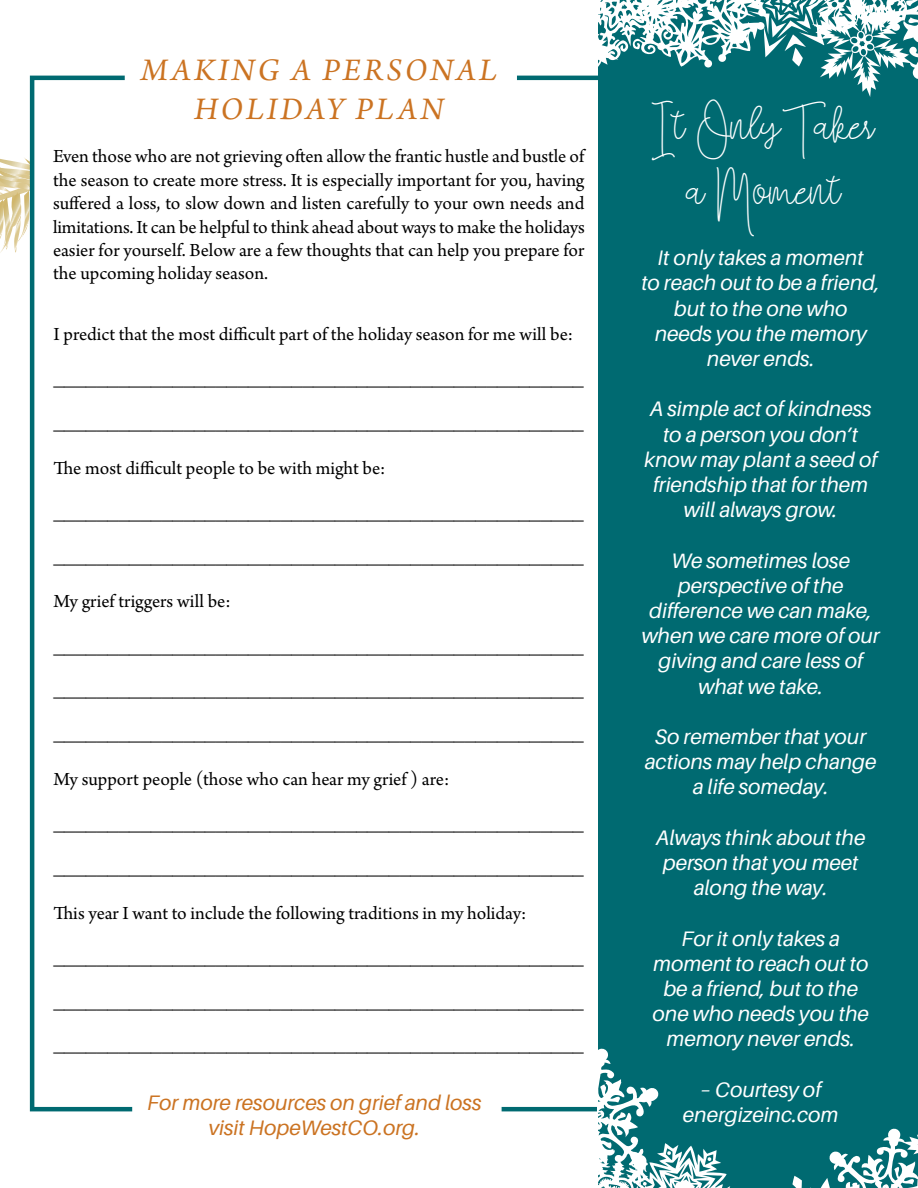
<style>
.page{position:relative;width:918px;height:1188px;background:#fff}
.page>*{position:absolute;margin:0;border:0;box-sizing:border-box;transform-origin:0 0}
.t1{font:42px/64.5px "Falling Slowly";color:#fff;text-align:center}
.t2{font:italic 33px/39.6px "Arno Pro";letter-spacing:.085em;color:#cb7322;text-align:center}
.t3{font:italic 21px/25.2px "Aileron";color:#fff;text-align:center}
.t4{font:italic 21px/25.2px "Aileron";color:#cb7322;text-align:center}
.t5{font:19.5px/23.4px "Arno Pro";color:#000;text-align:justify}
</style>
<div class="page">
<svg style="left:0;top:157px;width:30px;height:100px"></svg>
<div style="left:30px;top:76px;width:578px;height:1035px;background:#fff;border:4px solid #006a71"></div>
<div style="left:599px;top:0;width:319px;height:1188px;background:#006a71"></div>
<div style="left:132px;top:1082px;width:370px;height:50px;background:#fff"></div>
<div style="left:125px;top:61px;width:392px;height:51px;background:#fff"></div>
<svg style="left:576px;top:0;width:342px;height:97px"></svg>
<svg style="left:597px;top:1048px;width:321px;height:140px"></svg>
<h2 class="t2" style="left:141px;top:52px;width:358px">MAKING A PERSONAL<br>HOLIDAY PLAN</h2>
<p class="t5" style="left:53px;top:146px;width:533px">Even those who are not grieving often allow the frantic hustle and bustle of the season to create more stress. It is especially important for you, having suffered a loss, to slow down and listen carefully to your own needs and limitations. It can be helpful to think ahead about ways to make the holidays easier for yourself. Below are a few thoughts that can help you prepare for the upcoming holiday season.</p>
<p class="t5" style="left:53px;top:323px;width:521px">I predict that the most difficult part of the holiday season for me will be:</p>
<p class="t5" style="left:53px;top:367px;width:532px">_________________________________________________</p>
<p class="t5" style="left:53px;top:410px;width:532px">_________________________________________________</p>
<p class="t5" style="left:53px;top:457px;width:334px">The most difficult people to be with might be:</p>
<p class="t5" style="left:53px;top:501px;width:532px">_________________________________________________</p>
<p class="t5" style="left:53px;top:544px;width:532px">_________________________________________________</p>
<p class="t5" style="left:53px;top:591px;width:179px">My grief triggers will be:</p>
<p class="t5" style="left:53px;top:634px;width:532px">_________________________________________________</p>
<p class="t5" style="left:53px;top:678px;width:532px">_________________________________________________</p>
<p class="t5" style="left:53px;top:721px;width:532px">_________________________________________________</p>
<p class="t5" style="left:53px;top:768px;width:397px">My support people (those who can hear my grief ) are:</p>
<p class="t5" style="left:53px;top:812px;width:532px">_________________________________________________</p>
<p class="t5" style="left:53px;top:855px;width:532px">_________________________________________________</p>
<p class="t5" style="left:53px;top:902px;width:474px">This year I want to include the following traditions in my holiday:</p>
<p class="t5" style="left:53px;top:946px;width:532px">_________________________________________________</p>
<p class="t5" style="left:53px;top:989px;width:532px">_________________________________________________</p>
<p class="t5" style="left:53px;top:1033px;width:532px">_________________________________________________</p>
<p class="t4" style="left:147px;top:1090px;width:336px">For more resources on grief and loss visit HopeWestCO.org.</p>
<h1 class="t1" style="left:652px;top:94px;width:224px">It OnlyTakes a Moment</h1>
<p class="t3" style="left:641px;top:246px;width:240px">It only takes a moment<br>to reach out to be a friend, but to the one who<br>needs you the memory never ends.</p>
<p class="t3" style="left:644px;top:397px;width:234px">A simple act of kindness to a person you don’t know may plant a seed of friendship that for them will always grow.</p>
<p class="t3" style="left:642px;top:548px;width:240px">We sometimes lose perspective of the difference we can make, when we care more of our giving and care less of what we take.</p>
<p class="t3" style="left:645px;top:724px;width:233px">So remember that your actions may help change a life someday.</p>
<p class="t3" style="left:656px;top:825px;width:211px">Always think about the person that you meet along the way.</p>
<p class="t3" style="left:653px;top:926px;width:218px">For it only takes a moment to reach out to be a friend, but to the one who needs you the memory never ends.</p>
<p class="t3" style="left:683px;top:1077px;width:157px">– Courtesy of energizeinc.com</p>
</div>
